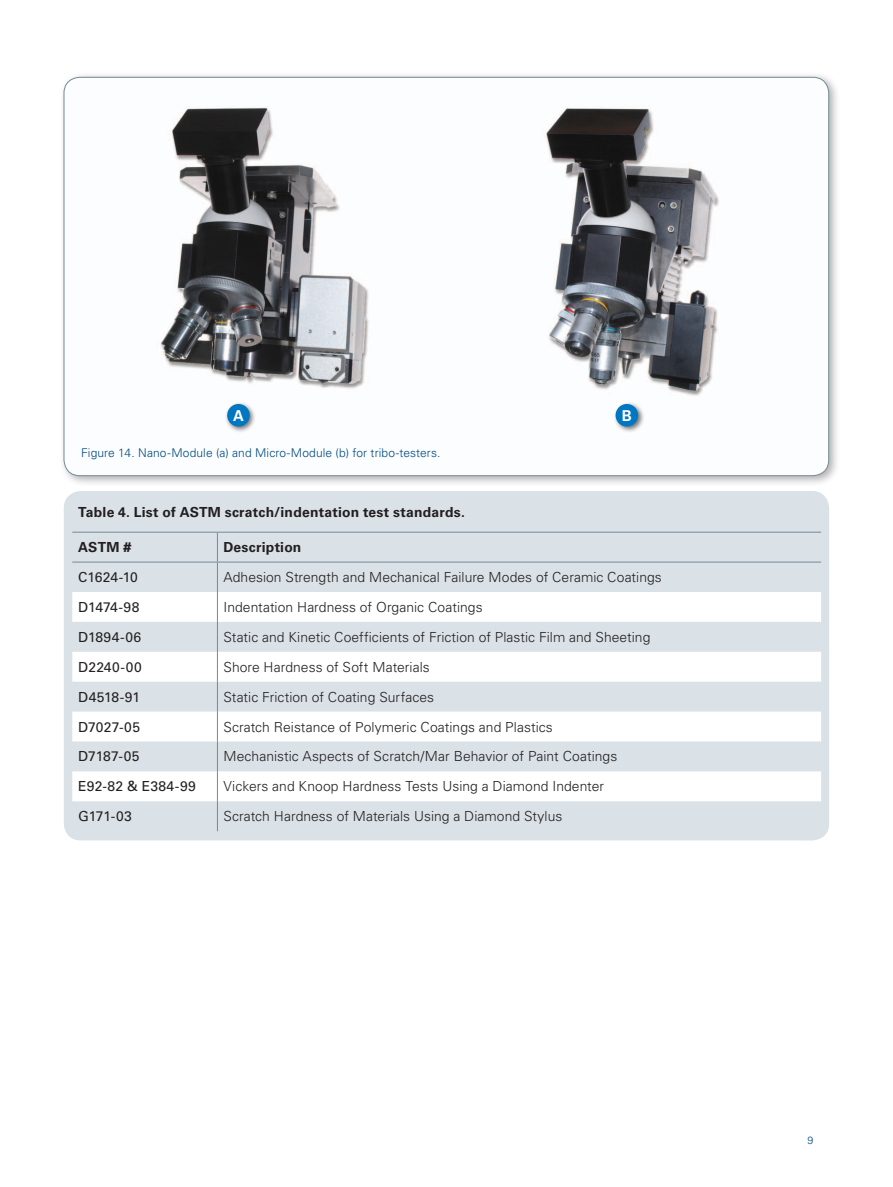
<style>
.page{position:relative;width:893px;height:1187px;background:#fff}
.page>*{position:absolute;margin:0;border:0;box-sizing:border-box;transform-origin:0 0}
.t1{font:700 15px "Univers LT Std";color:#fff}
.t2{font:300 13.8px "Univers LT Std";color:#231f20}
.t3{font:13.8px "Univers LT Std";letter-spacing:.005em;color:#231f20}
.t4{font:700 13.8px "Univers LT Std";letter-spacing:.015em;color:#231f20}
.t5{font:300 12px "Univers LT Std";letter-spacing:.01em;color:#004a7f}
.t6{font:300 10.5px "Univers LT Std";color:#004a7f}
</style>
<div class="page">
<div style="left:59px;top:72px;width:782px;height:415px;background:#231f20;opacity:.35"></div>
<img style="left:64px;top:77px;width:764px;height:398px">
<div style="left:225px;top:401px;width:31px;height:32px;background:#231f20;opacity:.6"></div>
<div style="left:227px;top:404px;width:23px;height:22px;background:#0077c0;border-radius:50%"></div>
<div style="left:613px;top:401px;width:32px;height:32px;background:#231f20;opacity:.6"></div>
<div style="left:616px;top:404px;width:22px;height:22px;background:#0077c0;border-radius:50%"></div>
<div style="left:64px;top:491px;width:765px;height:349px;background:#dae2e7;border-radius:17px"></div>
<svg style="left:72px;top:491px;width:749px;height:72px"></svg>
<svg style="left:72px;top:652px;width:749px;height:149px;fill:#fff"></svg>
<svg style="left:217px;top:532px;width:1px;height:29px"></svg>
<hr style="left:217px;top:562px;width:1px;height:30px;background:#738a95">
<svg style="left:72px;top:592px;width:749px;height:59px"></svg>
<hr style="left:217px;top:651px;width:1px;height:30px;background:#738a95">
<hr style="left:217px;top:681px;width:1px;height:30px;background:#738a95">
<hr style="left:217px;top:711px;width:1px;height:30px;background:#738a95">
<hr style="left:217px;top:741px;width:1px;height:30px;background:#738a95">
<hr style="left:217px;top:771px;width:1px;height:30px;background:#738a95">
<hr style="left:217px;top:801px;width:1px;height:30px;background:#738a95">
<hr style="left:72px;top:531px;width:145px;height:1px;background:#738a95">
<hr style="left:217px;top:531px;width:604px;height:1px;background:#738a95">
<hr style="left:72px;top:561px;width:145px;height:1px;background:#738a95">
<hr style="left:217px;top:561px;width:604px;height:1px;background:#738a95">
<p class="t1" style="left:233px;top:406px;width:12px">A</p>
<p class="t1" style="left:622px;top:406px;width:12px">B</p>
<p class="t5" style="left:81px;top:446px;width:361px">Figure 14. Nano-Module (a) and Micro-Module (b) for tribo-testers.</p>
<p class="t4" style="left:78px;top:503px;width:388px">Table 4. List of ASTM scratch/indentation test standards.</p>
<p class="t4" style="left:78px;top:539px;width:54px">ASTM #</p>
<p class="t4" style="left:223px;top:539px;width:80px">Description</p>
<p class="t3" style="left:78px;top:569px;width:61px">C1624-10</p>
<p class="t2" style="left:223px;top:569px;width:440px">Adhesion Strength and Mechanical Failure Modes of Ceramic Coatings</p>
<p class="t3" style="left:78px;top:599px;width:63px">D1474-98</p>
<p class="t2" style="left:223px;top:598px;width:261px">Indentation Hardness of Organic Coatings</p>
<p class="t3" style="left:78px;top:628px;width:64px">D1894-06</p>
<p class="t2" style="left:223px;top:628px;width:428px">Static and Kinetic Coefficients of Friction of Plastic Film and Sheeting</p>
<p class="t3" style="left:78px;top:658px;width:65px">D2240-00</p>
<p class="t2" style="left:223px;top:658px;width:208px">Shore Hardness of Soft Materials</p>
<p class="t3" style="left:78px;top:688px;width:63px">D4518-91</p>
<p class="t2" style="left:223px;top:688px;width:212px">Static Friction of Coating Surfaces</p>
<p class="t3" style="left:78px;top:718px;width:63px">D7027-05</p>
<p class="t2" style="left:223px;top:718px;width:331px">Scratch Reistance of Polymeric Coatings and Plastics</p>
<p class="t3" style="left:78px;top:748px;width:63px">D7187-05</p>
<p class="t2" style="left:223px;top:748px;width:395px">Mechanistic Aspects of Scratch/Mar Behavior of Paint Coatings</p>
<p class="t3" style="left:78px;top:778px;width:119px">E92-82 &amp; E384-99</p>
<p class="t2" style="left:223px;top:778px;width:382px">Vickers and Knoop Hardness Tests Using a Diamond Indenter</p>
<p class="t3" style="left:78px;top:808px;width:55px">G171-03</p>
<p class="t2" style="left:223px;top:808px;width:340px">Scratch Hardness of Materials Using a Diamond Stylus</p>
<p class="t6" style="left:807px;top:1133px;width:7px">9</p>
</div>
